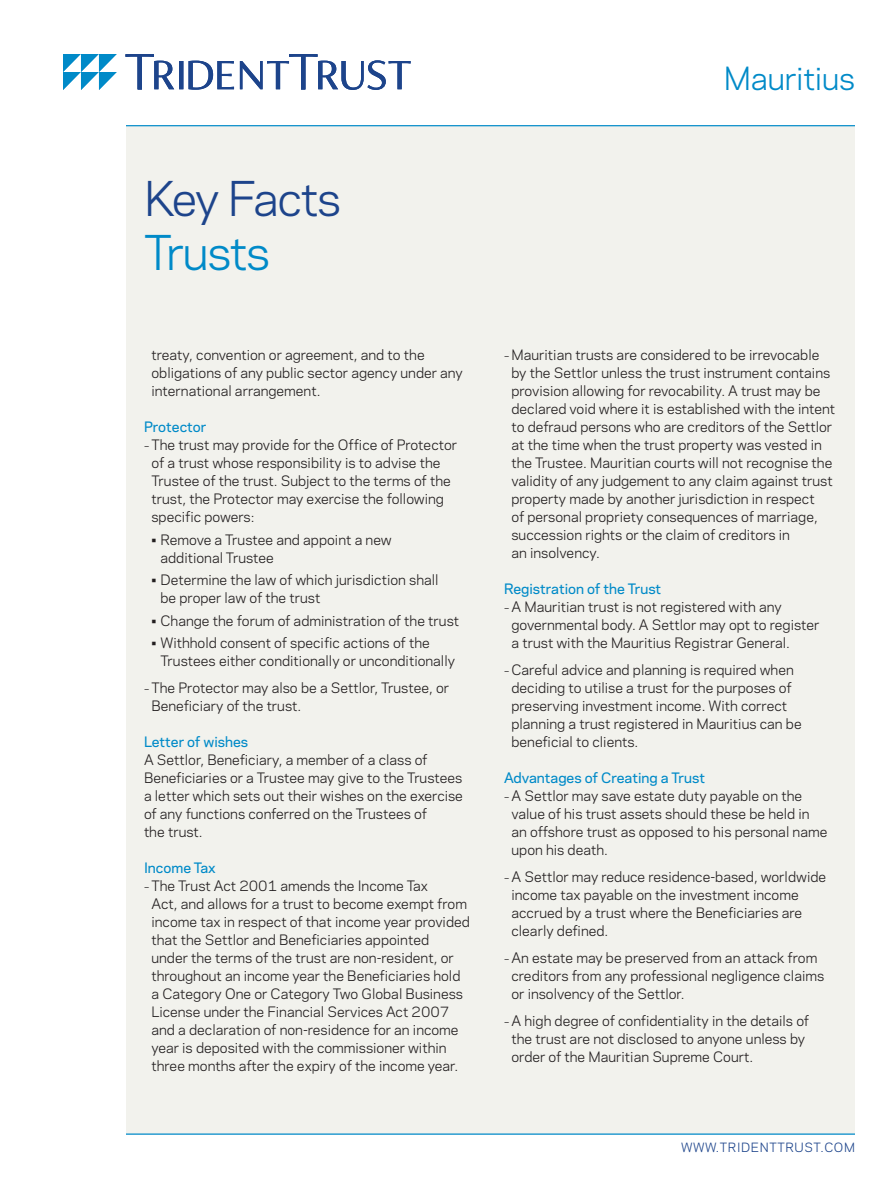
<style>
.page{position:relative;width:891px;height:1188px;background:#fff}
.page>*{position:absolute;margin:0;border:0;box-sizing:border-box;transform-origin:0 0}
.t1{font:45px "Polaris";letter-spacing:-.04em;color:#1d448b}
.t2{font:45px "Polaris";letter-spacing:-.03em;color:#008ac8}
.t3{font:30px "Polaris";letter-spacing:-.01em;color:#008ac8}
._1st_Paragraph{font:13.5px/18px "Polaris";color:#231f20}
.Head_1{font:500 13.5px "Polaris";color:#008ac8}
.t4{font:12px "Polaris";letter-spacing:.05em;color:#1d448b}
.s1{font-size:10.5px}
</style>
<div class="page">
<div style="left:126px;top:126px;width:729px;height:1008px;background:#f2f2ed"></div>
<hr style="left:126px;top:126px;width:729px;height:1px;background:#008ac8">
<hr style="left:126px;top:1134px;width:729px;height:1px;background:#008ac8">
<svg style="left:126px;top:54px;width:285px;height:36px"></svg>
<svg style="left:63px;top:54px;width:54px;height:36px"></svg>
<h2 class="t3" style="left:724px;top:56px;width:133px">Mauritius</h2>
<h1 class="t1" style="left:144px;top:165px;width:199px">Key Facts</h1>
<h1 class="t2" style="left:144px;top:219px;width:128px">Trusts</h1>
<p class="_1st_Paragraph" style="left:152px;top:345px;width:313px">treaty, convention or agreement, and to the obligations of any public sector agency under any international arrangement.</p>
<p class="Head_1" style="left:144px;top:417px;width:64px">Protector</p>
<p class="_1st_Paragraph" style="left:152px;top:435px;width:307px;text-indent:-8px"><span class="s1">–</span> The trust may provide for the Office of Protector of a trust whose responsibility is to advise the Trustee of the trust. Subject to the terms of the trust, the Protector may exercise the following specific powers:</p>
<p class="_1st_Paragraph" style="left:160px;top:530px;width:233px;text-indent:-9px">• Remove a Trustee and appoint a new additional Trustee</p>
<p class="_1st_Paragraph" style="left:160px;top:570px;width:280px;text-indent:-9px">• Determine the law of which jurisdiction shall be proper law of the trust</p>
<p class="_1st_Paragraph" style="left:152px;top:611px;width:309px">• Change the forum of administration of the trust</p>
<p class="_1st_Paragraph" style="left:160px;top:633px;width:296px;text-indent:-9px">• Withhold consent of specific actions of the<br>Trustees either conditionally or unconditionally</p>
<p class="_1st_Paragraph" style="left:152px;top:678px;width:299px;text-indent:-8px"><span class="s1">–</span> The Protector may also be a Settlor, Trustee, or<br>Beneficiary of the trust.</p>
<p class="Head_1" style="left:144px;top:732px;width:106px">Letter of wishes</p>
<p class="_1st_Paragraph" style="left:144px;top:750px;width:320px">A Settlor, Beneficiary, a member of a class of Beneficiaries or a Trustee may give to the Trustees a letter which sets out their wishes on the exercise of any functions conferred on the Trustees of<br>the trust.</p>
<p class="Head_1" style="left:144px;top:858px;width:73px">Income Tax</p>
<p class="_1st_Paragraph" style="left:152px;top:876px;width:320px;text-indent:-8px"><span class="s1">–</span> The Trust Act 2001 amends the Income Tax<br>Act, and allows for a trust to become exempt from income tax in respect of that income year provided that the Settlor and Beneficiaries appointed<br>under the terms of the trust are non-resident, or throughout an income year the Beneficiaries hold a Category One or Category Two Global Business License under the Financial Services Act 2007 and a declaration of non-residence for an income year is deposited with the commissioner within three months after the expiry of the income year.</p>
<p class="_1st_Paragraph" style="left:512px;top:345px;width:325px;text-indent:-8px"><span class="s1">–</span> Mauritian trusts are considered to be irrevocable by the Settlor unless the trust instrument contains provision allowing for revocability. A trust may be declared void where it is established with the intent to defraud persons who are creditors of the Settlor at the time when the trust property was vested in the Trustee. Mauritian courts will not recognise the validity of any judgement to any claim against trust property made by another jurisdiction in respect<br>of personal propriety consequences of marriage, succession rights or the claim of creditors in<br>an insolvency.</p>
<p class="Head_1" style="left:504px;top:579px;width:159px">Registration of the Trust</p>
<p class="_1st_Paragraph" style="left:512px;top:597px;width:310px;text-indent:-8px"><span class="s1">–</span> A Mauritian trust is not registered with any governmental body. A Settlor may opt to register a trust with the Mauritius Registrar General.</p>
<p class="_1st_Paragraph" style="left:512px;top:660px;width:292px;text-indent:-8px"><span class="s1">–</span> Careful advice and planning is required when deciding to utilise a trust for the purposes of preserving investment income. With correct planning a trust registered in Mauritius can be beneficial to clients.</p>
<p class="Head_1" style="left:504px;top:768px;width:203px">Advantages of Creating a Trust</p>
<p class="_1st_Paragraph" style="left:512px;top:786px;width:317px;text-indent:-8px"><span class="s1">–</span> A Settlor may save estate duty payable on the value of his trust assets should these be held in an offshore trust as opposed to his personal name upon his death.</p>
<p class="_1st_Paragraph" style="left:512px;top:867px;width:316px;text-indent:-8px"><span class="s1">–</span> A Settlor may reduce residence-based, worldwide income tax payable on the investment income accrued by a trust where the Beneficiaries are clearly defined.</p>
<p class="_1st_Paragraph" style="left:512px;top:948px;width:314px;text-indent:-8px"><span class="s1">–</span> An estate may be preserved from an attack from creditors from any professional negligence claims or insolvency of the Settlor.</p>
<p class="_1st_Paragraph" style="left:512px;top:1011px;width:299px;text-indent:-8px"><span class="s1">–</span> A high degree of confidentiality in the details of the trust are not disclosed to anyone unless by order of the Mauritian Supreme Court.</p>
<p class="t4" style="left:681px;top:1138px;width:175px">WWW.TRIDENTTRUST.COM</p>
</div>
